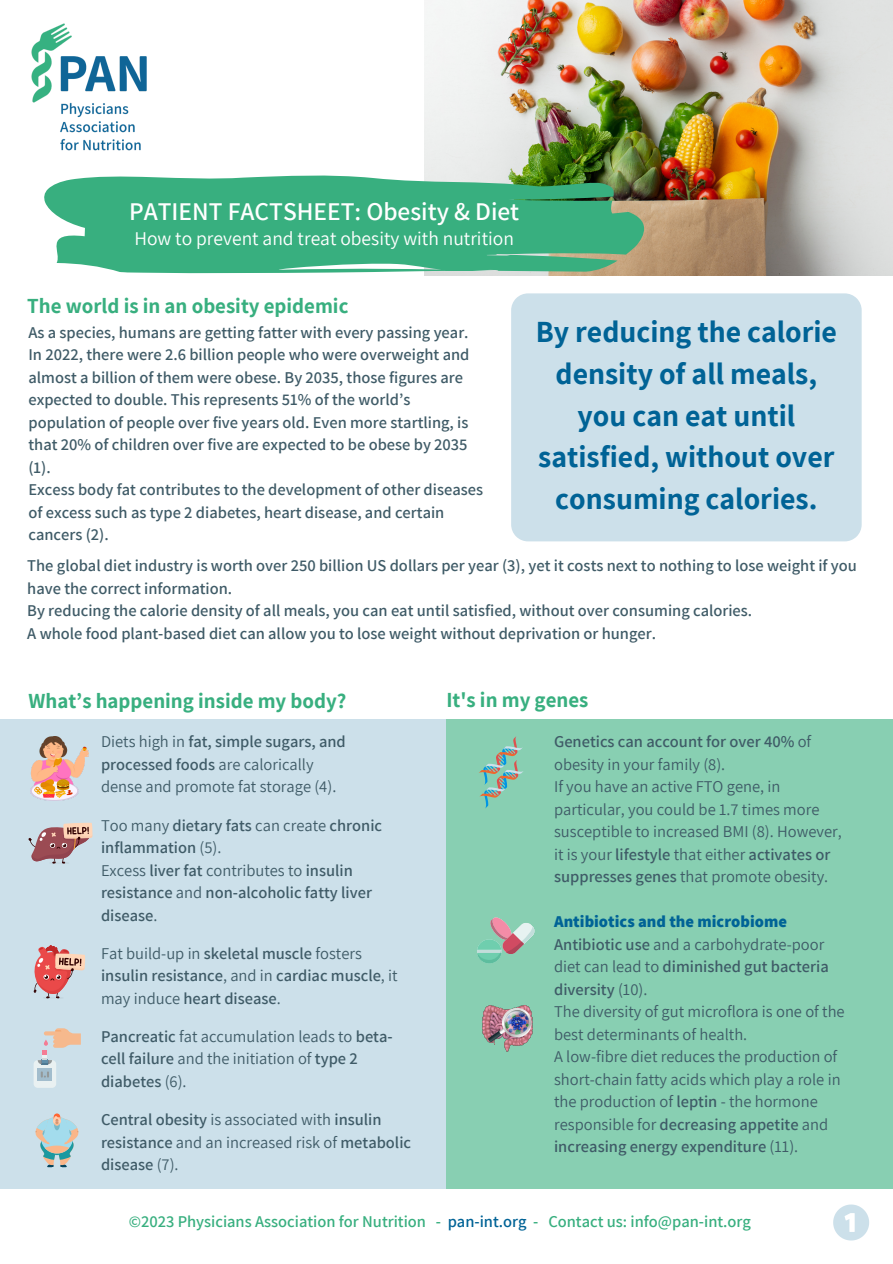
<style>
.page{position:relative;width:893px;height:1264px;background:#fff}
.page>*{position:absolute;margin:0;border:0;box-sizing:border-box;transform-origin:0 0}
.t1{font:700 30px/41.5px "Assistant";color:#006396;text-align:center}
.t2{font:600 25.5px "Assistant";color:#fff}
.t3{font:700 21px "Assistant";color:#38af7f}
.t4{font:19.5px "Assistant";color:#fff}
.t5{font:600 16.5px/22.5px "Assistant";color:#3f5b67}
.t6{font:16.5px/22.5px "Assistant";color:#3f5b67}
.t7{font:600 16.5px "Assistant";color:#38af7f}
.t8{font:800 16.5px "Assistant";color:#006396}
.s1{font-weight:400}
.s2{font-weight:600}
.s3{color:#006396}
</style>
<div class="page">
<div style="left:511px;top:293px;width:350px;height:248px;background:#cce0ea"></div>
<img style="left:424px;top:0;width:468px;height:275px">
<div style="left:446px;top:719px;width:446px;height:470px;background:#88cfb2"></div>
<div style="left:0;top:719px;width:446px;height:470px;background:#cce0ea"></div>
<svg style="left:44px;top:141px;width:608px;height:170px;fill:#38af7f"></svg>
<img style="left:31px;top:736px;width:57px;height:64px">
<svg style="left:28px;top:822px;width:64px;height:42px"></svg>
<svg style="left:35px;top:1113px;width:44px;height:54px"></svg>
<svg style="left:34px;top:945px;width:51px;height:54px"></svg>
<img style="left:482px;top:1005px;width:51px;height:46px">
<svg style="left:477px;top:917px;width:57px;height:46px"></svg>
<svg style="left:479px;top:736px;width:44px;height:72px"></svg>
<div style="left:34px;top:1060px;width:22px;height:27px;background:#e9f1f2;border-radius:4px"></div>
<div style="left:38px;top:1068px;width:14px;height:12px;background:#a2bdcd"></div>
<svg style="left:41px;top:1071px;width:8px;height:6px"></svg>
<svg style="left:38px;top:1028px;width:43px;height:36px"></svg>
<img style="left:31px;top:23px;width:134px;height:150px">
<svg style="left:833px;top:1204px;width:36px;height:36px"></svg>
<p class="t2" style="left:129px;top:194px;width:391px">PATIENT FACTSHEET: Obesity &amp; Diet</p>
<p class="t4" style="left:134px;top:225px;width:381px">How to prevent and treat obesity with nutrition</p>
<p class="t3" style="left:27px;top:291px;width:322px">The world is in an obesity epidemic</p>
<p class="t5" style="left:28px;top:320px;width:441px">As a species, humans are getting fatter with every passing year.</p>
<p class="t5" style="left:28px;top:343px;width:442px">In 2022, there were 2.6 billion people who were overweight and almost a billion of them were obese. By 2035, those figures are expected to double. This represents 51% of the world’s population of people over five years old. Even more startling, is that 20% of children over five are expected to be obese by 2035 (1).</p>
<p class="t5" style="left:28px;top:478px;width:456px">Excess body fat contributes to the development of other diseases of excess such as type 2 diabetes, heart disease, and certain cancers (2).</p>
<p class="t1" style="left:535px;top:311px;width:303px">By reducing the calorie density of all meals, you can eat until satisfied, without over consuming calories.</p>
<p class="t5" style="left:27px;top:554px;width:831px">The global diet industry is worth over 250 billion US dollars per year (3), yet it costs next to nothing to lose weight if you have the correct information.</p>
<p class="t5" style="left:27px;top:599px;width:726px">By reducing the calorie density of all meals, you can eat until satisfied, without over consuming calories.</p>
<p class="t5" style="left:27px;top:621px;width:630px">A whole food plant-based diet can allow you to lose weight without deprivation or hunger.</p>
<p class="t3" style="left:28px;top:686px;width:319px">What’s happening inside my body?</p>
<p class="t5" style="left:101px;top:730px;width:246px"><span class="s1">Diets high in</span> fat, simple sugars, and processed foods <span class="s1">are calorically</span></p>
<p class="t6" style="left:101px;top:775px;width:237px">dense and promote fat storage (4).</p>
<p class="t5" style="left:101px;top:813px;width:282px"><span class="s1">Too many</span> dietary fats <span class="s1">can create</span> chronic inflammation <span class="s1">(5).</span></p>
<p class="t5" style="left:101px;top:858px;width:272px"><span class="s1">Excess</span> liver fat <span class="s1">contributes to</span> insulin resistance <span class="s1">and</span> non-alcoholic fatty liver disease<span class="s1">.</span></p>
<p class="t5" style="left:101px;top:941px;width:298px"><span class="s1">Fat build-up in</span> skeletal muscle <span class="s1">fosters </span>insulin resistance<span class="s1">, and in</span> cardiac muscle<span class="s1">, it may induce</span> heart disease<span class="s1">.</span></p>
<p class="t6" style="left:101px;top:1024px;width:293px"><span class="s2">Pancreatic</span> fat accumulation leads to <span class="s2">beta&shy;cell failure</span> and the initiation of <span class="s2">type 2 diabetes</span> (6).</p>
<p class="t5" style="left:101px;top:1107px;width:311px">Central obesity <span class="s1">is associated with</span> insulin resistance <span class="s1">and an increased risk of</span> metabolic disease <span class="s1">(7).</span></p>
<p class="t3" style="left:446px;top:685px;width:144px">It's in my genes</p>
<p class="t5" style="left:554px;top:730px;width:258px">Genetics can account for over 40% <span class="s1">of obesity in your family (8).</span></p>
<p class="t6" style="left:554px;top:775px;width:289px">If you have an active FTO gene, in particular, you could be 1.7 times more susceptible to increased BMI (8). However, it is your <span class="s2">lifestyle</span> that either <span class="s2">activates or suppresses genes</span> that promote obesity.</p>
<p class="t8" style="left:554px;top:910px;width:234px">Antibiotics and the microbiome</p>
<p class="t5" style="left:554px;top:932px;width:276px">Antibiotic use <span class="s1">and a carbohydrate-poor diet can lead to</span> diminished gut bacteria diversity <span class="s1">(10).</span></p>
<p class="t6" style="left:554px;top:999px;width:292px">The diversity of gut microflora is one of the best determinants of health.</p>
<p class="t6" style="left:554px;top:1044px;width:288px">A low-fibre diet reduces the production of short-chain fatty acids which play a role in the production of <span class="s2">leptin</span> - the hormone responsible for <span class="s2">decreasing appetite</span> and <span class="s2">increasing energy expenditure</span> (11).</p>
<p class="t7" style="left:129px;top:1210px;width:623px">©2023 Physicians Association for Nutrition - <span class="s3">pan-int.org</span> - Contact us: info@pan-int.org</p>
</div>
